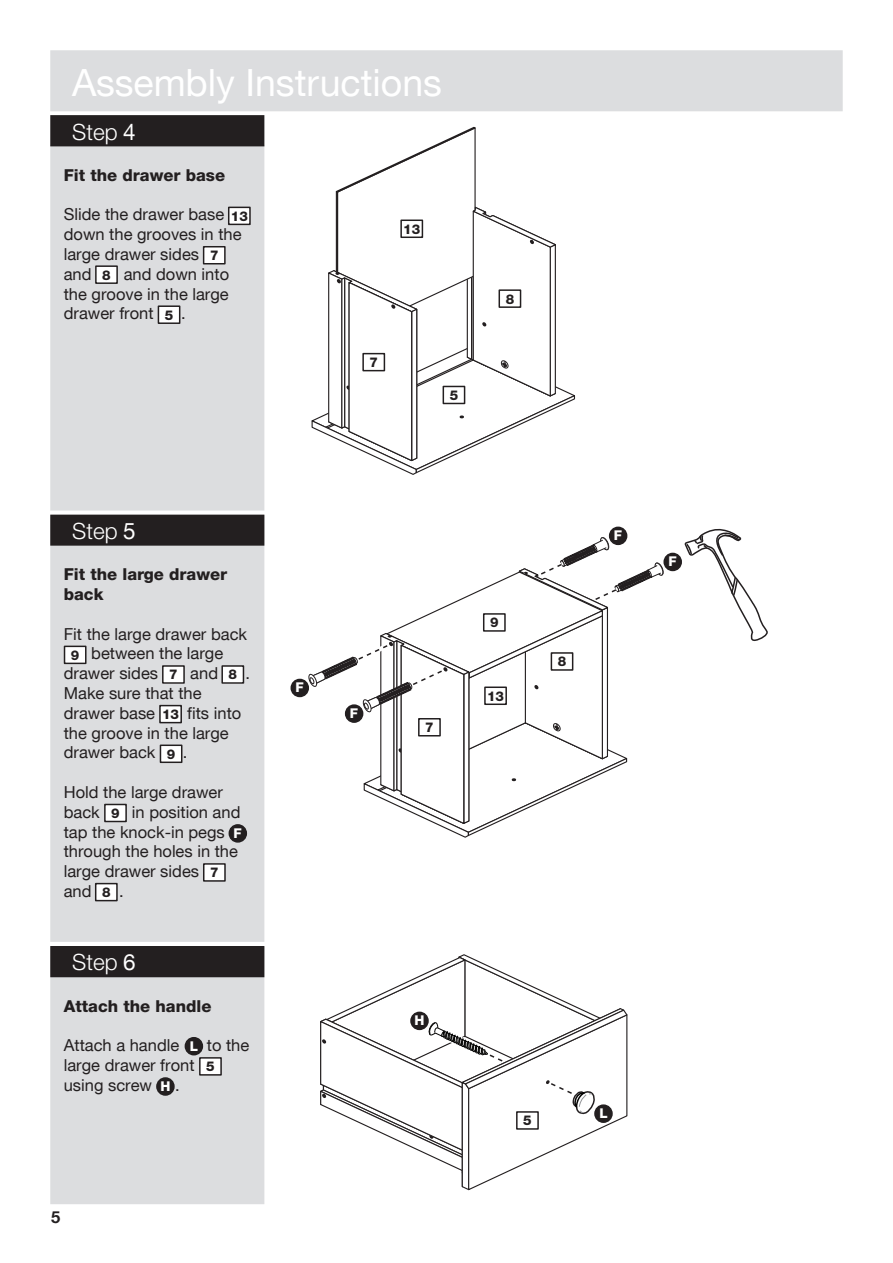
<style>
.page{position:relative;width:893px;height:1263px;background:#fff}
.page>*{position:absolute;margin:0;border:0;box-sizing:border-box;transform-origin:0 0}
.t1{font:37.5px "Helvetica Neue CE";color:#fff}
.t2{font:300 22.5px "Helvetica Neue CE";color:#fff}
.t3{font:16.5px/19.8px "Helvetica Neue CE";color:#231f20}
.t4{font:800 16.5px/19.8px "Helvetica Neue CE";color:#231f20}
.t5{font:700 16.5px "Helvetica Neue CE";color:#231f20}
.t6{font:800 13.5px "Helvetica Neue CE";color:#231f20}
.t7{font:800 13.5px "Helvetica Neue CE";color:#fff}
.s1{font-weight:400}
</style>
<div class="page">
<div style="left:51px;top:51px;width:791px;height:60px;background:#dcdddf"></div>
<div style="left:50px;top:50px;width:793px;height:61px;border:2px solid #dcdddf"></div>
<div style="left:51px;top:146px;width:213px;height:1057px;background:#dcdddf"></div>
<div style="left:50px;top:145px;width:214px;height:1059px;border:2px solid #dcdddf"></div>
<div style="left:51px;top:116px;width:213px;height:30px;background:#231f20"></div>
<div style="left:50px;top:115px;width:214px;height:31px;border:2px solid #231f20"></div>
<div style="left:610px;top:527px;width:17px;height:17px;background:#231f20;border-radius:50%"></div>
<div style="left:609px;top:527px;width:18px;height:18px;border:2px solid #231f20;border-radius:50%"></div>
<div style="left:664px;top:553px;width:17px;height:17px;background:#231f20;border-radius:50%"></div>
<div style="left:663px;top:553px;width:19px;height:18px;border:2px solid #231f20;border-radius:50%"></div>
<svg style="left:50px;top:510px;width:215px;height:5px"></svg>
<div style="left:51px;top:515px;width:213px;height:30px;background:#231f20"></div>
<div style="left:50px;top:515px;width:214px;height:31px;border:2px solid #231f20"></div>
<div style="left:229px;top:207px;width:21px;height:17px;background:#fff"></div>
<div style="left:228px;top:207px;width:23px;height:18px;border:2px solid #231f20"></div>
<div style="left:204px;top:247px;width:21px;height:17px;background:#fff"></div>
<div style="left:203px;top:246px;width:23px;height:18px;border:2px solid #231f20"></div>
<div style="left:96px;top:266px;width:21px;height:17px;background:#fff"></div>
<div style="left:95px;top:265px;width:23px;height:19px;border:2px solid #231f20"></div>
<div style="left:158px;top:306px;width:22px;height:17px;background:#fff"></div>
<div style="left:158px;top:305px;width:22px;height:19px;border:2px solid #231f20"></div>
<div style="left:65px;top:646px;width:21px;height:17px;background:#fff"></div>
<div style="left:64px;top:646px;width:23px;height:18px;border:2px solid #231f20"></div>
<div style="left:163px;top:666px;width:21px;height:17px;background:#fff"></div>
<div style="left:162px;top:665px;width:23px;height:19px;border:2px solid #231f20"></div>
<div style="left:222px;top:666px;width:21px;height:17px;background:#fff"></div>
<div style="left:221px;top:665px;width:23px;height:19px;border:2px solid #231f20"></div>
<div style="left:160px;top:706px;width:21px;height:17px;background:#fff"></div>
<div style="left:159px;top:705px;width:23px;height:18px;border:2px solid #231f20"></div>
<div style="left:160px;top:745px;width:22px;height:17px;background:#fff"></div>
<div style="left:160px;top:744px;width:22px;height:19px;border:2px solid #231f20"></div>
<div style="left:105px;top:804px;width:21px;height:17px;background:#fff"></div>
<div style="left:104px;top:804px;width:23px;height:18px;border:2px solid #231f20"></div>
<div style="left:229px;top:825px;width:17px;height:17px;background:#231f20;border-radius:50%"></div>
<div style="left:229px;top:824px;width:18px;height:19px;border:2px solid #231f20;border-radius:50%"></div>
<div style="left:204px;top:864px;width:21px;height:17px;background:#fff"></div>
<div style="left:203px;top:863px;width:23px;height:19px;border:2px solid #231f20"></div>
<div style="left:96px;top:883px;width:21px;height:18px;background:#fff"></div>
<div style="left:95px;top:883px;width:23px;height:18px;border:2px solid #231f20"></div>
<svg style="left:311px;top:126px;width:265px;height:349px"></svg>
<div style="left:401px;top:220px;width:21px;height:17px;background:#fff"></div>
<div style="left:400px;top:219px;width:23px;height:19px;border:2px solid #231f20"></div>
<div style="left:443px;top:386px;width:22px;height:17px;background:#fff"></div>
<div style="left:443px;top:386px;width:22px;height:18px;border:2px solid #231f20"></div>
<div style="left:291px;top:679px;width:17px;height:17px;background:#231f20;border-radius:50%"></div>
<div style="left:291px;top:679px;width:18px;height:18px;border:2px solid #231f20;border-radius:50%"></div>
<svg style="left:307px;top:536px;width:358px;height:302px"></svg>
<div style="left:346px;top:705px;width:17px;height:17px;background:#231f20;border-radius:50%"></div>
<div style="left:345px;top:704px;width:18px;height:19px;border:2px solid #231f20;border-radius:50%"></div>
<svg style="left:684px;top:528px;width:84px;height:113px"></svg>
<svg style="left:50px;top:942px;width:215px;height:5px"></svg>
<div style="left:185px;top:1038px;width:17px;height:17px;background:#231f20;border-radius:50%"></div>
<div style="left:185px;top:1037px;width:18px;height:18px;border:2px solid #231f20;border-radius:50%"></div>
<div style="left:157px;top:1078px;width:17px;height:17px;background:#231f20;border-radius:50%"></div>
<div style="left:156px;top:1077px;width:19px;height:19px;border:2px solid #231f20;border-radius:50%"></div>
<div style="left:51px;top:947px;width:213px;height:29px;background:#231f20"></div>
<div style="left:50px;top:946px;width:214px;height:31px;border:2px solid #231f20"></div>
<div style="left:200px;top:1058px;width:21px;height:17px;background:#fff"></div>
<div style="left:199px;top:1057px;width:23px;height:18px;border:2px solid #231f20"></div>
<svg style="left:320px;top:954px;width:308px;height:237px"></svg>
<div style="left:595px;top:1105px;width:17px;height:17px;background:#231f20;border-radius:50%"></div>
<div style="left:594px;top:1104px;width:19px;height:19px;border:2px solid #231f20;border-radius:50%"></div>
<div style="left:517px;top:1112px;width:21px;height:17px;background:#fff"></div>
<div style="left:516px;top:1111px;width:23px;height:19px;border:2px solid #231f20"></div>
<p class="t1" style="left:72px;top:60px;width:371px">Assembly Instructions</p>
<p class="t2" style="left:72px;top:118px;width:65px">Step <span class="s1">4</span></p>
<p class="t4" style="left:64px;top:165px;width:163px">Fit the drawer base</p>
<p class="t3" style="left:64px;top:205px;width:179px">Slide the drawer base down the grooves in the large drawer sides<br>and</p>
<p class="t6" style="left:231px;top:208px;width:19px">13</p>
<p class="t6" style="left:210px;top:247px;width:10px">7</p>
<p class="t3" style="left:64px;top:264px;width:167px;text-align:justify;text-indent:60px">and down into the groove in the large drawer front</p>
<p class="t3" style="left:181px;top:304px;width:6px">.</p>
<p class="t6" style="left:102px;top:266px;width:10px">8</p>
<p class="t6" style="left:165px;top:306px;width:10px">5</p>
<p class="t6" style="left:403px;top:221px;width:19px">13</p>
<p class="t6" style="left:369px;top:354px;width:10px">7</p>
<p class="t6" style="left:450px;top:387px;width:10px">5</p>
<p class="t6" style="left:512px;top:289px;width:10px">8</p>
<p class="t6" style="left:506px;top:290px;width:10px">8</p>
<p class="t2" style="left:72px;top:517px;width:65px">Step <span class="s1">5</span></p>
<p class="t4" style="left:64px;top:564px;width:165px">Fit the large drawer back</p>
<p class="t3" style="left:64px;top:624px;width:185px">Fit the large drawer back</p>
<p class="t3" style="left:91px;top:644px;width:134px">between the large</p>
<p class="t3" style="left:64px;top:664px;width:96px">drawer sides</p>
<p class="t3" style="left:190px;top:664px;width:29px">and</p>
<p class="t3" style="left:246px;top:664px;width:6px">.</p>
<p class="t3" style="left:64px;top:683px;width:139px">Make sure that the drawer base</p>
<p class="t6" style="left:71px;top:647px;width:10px">9</p>
<p class="t6" style="left:169px;top:666px;width:10px">7</p>
<p class="t6" style="left:229px;top:666px;width:10px">8</p>
<p class="t6" style="left:162px;top:706px;width:19px">13</p>
<p class="t6" style="left:167px;top:745px;width:10px">9</p>
<p class="t3" style="left:64px;top:703px;width:179px;text-indent:123px">fits into the groove in the large drawer back</p>
<p class="t3" style="left:183px;top:743px;width:6px">.</p>
<p class="t3" style="left:64px;top:782px;width:161px">Hold the large drawer back</p>
<p class="t3" style="left:64px;top:802px;width:178px;text-indent:68px">in position and tap the knock-in pegs through the holes in the large drawer sides<br>and</p>
<p class="t3" style="left:119px;top:881px;width:6px">.</p>
<p class="t6" style="left:111px;top:805px;width:10px">9</p>
<p class="t7" style="left:234px;top:825px;width:10px">F</p>
<p class="t6" style="left:210px;top:864px;width:10px">7</p>
<p class="t6" style="left:102px;top:884px;width:10px">8</p>
<p class="t2" style="left:72px;top:949px;width:65px">Step <span class="s1">6</span></p>
<p class="t4" style="left:64px;top:996px;width:149px">Attach the handle</p>
<p class="t3" style="left:64px;top:1036px;width:117px">Attach a handle</p>
<p class="t3" style="left:207px;top:1036px;width:44px">to the</p>
<p class="t3" style="left:64px;top:1055px;width:132px">large drawer front using screw</p>
<p class="t7" style="left:190px;top:1037px;width:10px">L</p>
<p class="t6" style="left:206px;top:1058px;width:10px">5</p>
<p class="t7" style="left:160px;top:1078px;width:12px">H</p>
<p class="t3" style="left:175px;top:1075px;width:6px">.</p>
<p class="t5" style="left:51px;top:1207px;width:11px">5</p>
<p class="t7" style="left:296px;top:679px;width:10px">F</p>
<p class="t7" style="left:350px;top:705px;width:10px">F</p>
<p class="t6" style="left:425px;top:719px;width:10px">7</p>
<p class="t6" style="left:490px;top:614px;width:10px">9</p>
<p class="t6" style="left:487px;top:687px;width:19px">13</p>
<p class="t7" style="left:614px;top:527px;width:10px">F</p>
<p class="t6" style="left:558px;top:652px;width:16px">88</p>
<p class="t7" style="left:669px;top:553px;width:10px">F</p>
<p class="t7" style="left:415px;top:1012px;width:12px">H</p>
<p class="t6" style="left:523px;top:1112px;width:10px">5</p>
<p class="t7" style="left:599px;top:1105px;width:10px">L</p>
</div>
